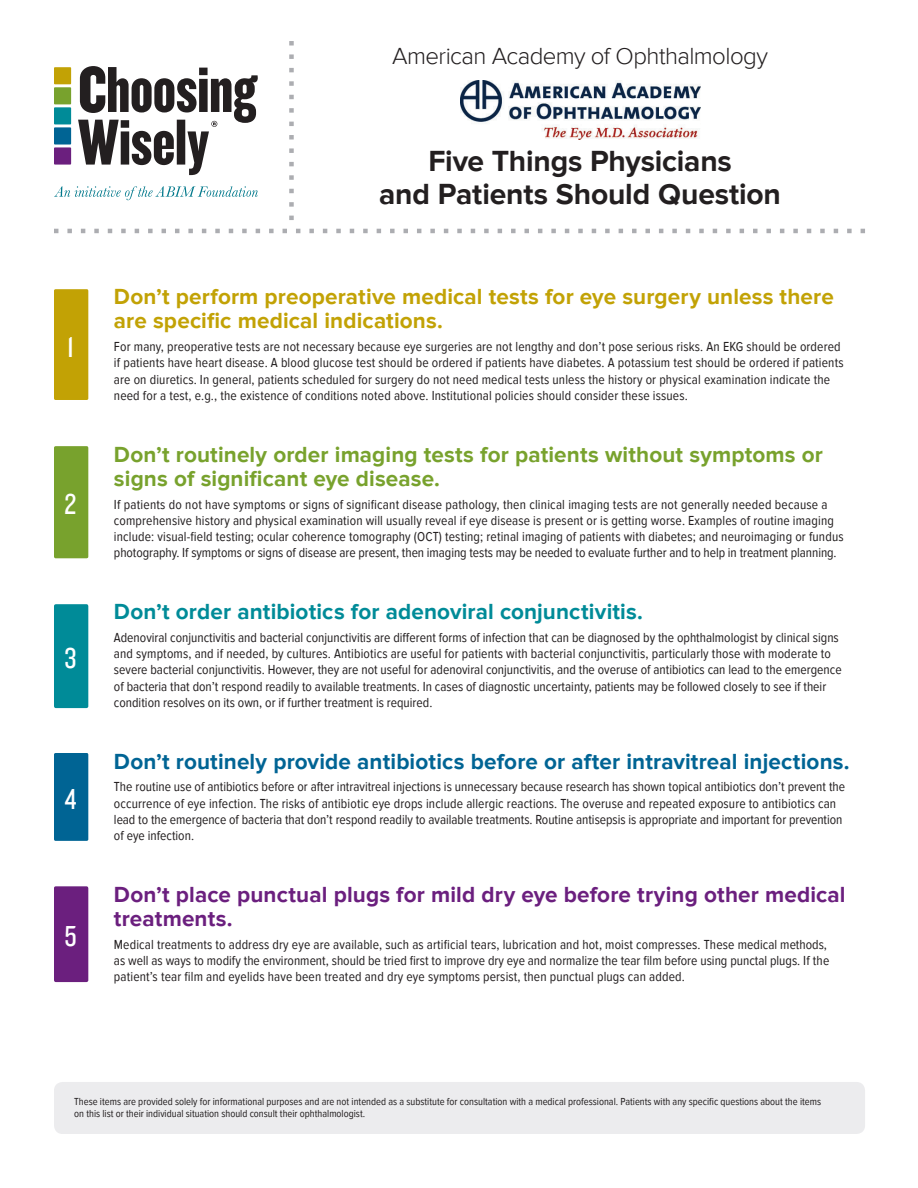
<style>
.page{position:relative;width:918px;height:1188px;background:#fff}
.page>*{position:absolute;margin:0;border:0;box-sizing:border-box;transform-origin:0 0}
.t1{font:700 30px/33px "Proxima Nova";letter-spacing:-.005em;color:#231f20;text-align:center}
.t2{font:30px "Knockout 29 Junior Ltweight";color:#fff}
.t3{font:300 24px "Proxima Nova";letter-spacing:-.025em;color:#231f20}
.t4{font:700 22.5px/24px "Proxima Nova";letter-spacing:.005em;color:#c2a205}
.t5{font:700 22.5px/24px "Proxima Nova";letter-spacing:.005em;color:#78a22d}
.t6{font:700 22.5px/24px "Proxima Nova";letter-spacing:.005em;color:#6b1f7e}
.t7{font:700 22.5px "Proxima Nova";letter-spacing:.005em;color:#006494}
.t8{font:700 22.5px "Proxima Nova";letter-spacing:.005em;color:#008b98}
.t9{font:13.5px/16.2px "Proxima Nova Cond";letter-spacing:.01em;color:#231f20}
.t10{font:10.5px/12px "Proxima Nova Cond";color:#231f20}
</style>
<div class="page">
<svg style="left:54px;top:229px;width:811px;height:4px"></svg>
<svg style="left:289px;top:41px;width:5px;height:179px"></svg>
<div style="left:54px;top:67px;width:17px;height:17px;background:#c2a205"></div>
<div style="left:54px;top:87px;width:17px;height:17px;background:#78a22d"></div>
<div style="left:54px;top:107px;width:17px;height:17px;background:#008b98"></div>
<div style="left:54px;top:127px;width:17px;height:18px;background:#006494"></div>
<div style="left:54px;top:147px;width:17px;height:18px;background:#6b1f7e"></div>
<svg style="left:78px;top:66px;width:180px;height:109px"></svg>
<svg style="left:54px;top:186px;width:204px;height:14px"></svg>
<div style="left:54px;top:604px;width:34px;height:104px;background:#008b98;border-radius:2px"></div>
<div style="left:54px;top:289px;width:34px;height:111px;background:#c2a205;border-radius:2px"></div>
<div style="left:54px;top:446px;width:34px;height:112px;background:#78a22d;border-radius:2px"></div>
<div style="left:54px;top:886px;width:34px;height:96px;background:#6b1f7e;border-radius:2px"></div>
<div style="left:54px;top:753px;width:34px;height:88px;background:#006494;border-radius:2px"></div>
<div style="left:54px;top:1082px;width:811px;height:52px;background:#ececee;border-radius:9px"></div>
<img style="left:460px;top:80px;width:240px;height:60px">
<h2 class="t3" style="left:392px;top:43px;width:377px">American Academy of Ophthalmology</h2>
<h1 class="t2" style="left:67px;top:327px;width:8px">1</h1>
<h1 class="t2" style="left:65px;top:485px;width:13px">2</h1>
<h1 class="t2" style="left:65px;top:639px;width:13px">3</h1>
<h1 class="t2" style="left:65px;top:780px;width:13px">4</h1>
<h1 class="t2" style="left:64px;top:917px;width:14px">5</h1>
<h1 class="t1" style="left:379px;top:145px;width:403px">Five Things Physicians<br>and Patients Should Question</h1>
<h3 class="t4" style="left:114px;top:285px;width:721px">Don’t perform preoperative medical tests for eye surgery unless there are specific medical indications.</h3>
<p class="t9" style="left:114px;top:339px;width:731px">For many, preoperative tests are not necessary because eye surgeries are not lengthy and don’t pose serious risks. An EKG should be ordered if patients have heart disease. A blood glucose test should be ordered if patients have diabetes. A potassium test should be ordered if patients are on diuretics. In general, patients scheduled for surgery do not need medical tests unless the history or physical examination indicate the need for a test, e.g., the existence of conditions noted above. Institutional policies should consider these issues.</p>
<h3 class="t5" style="left:114px;top:443px;width:711px">Don’t routinely order imaging tests for patients without symptoms or signs of significant eye disease.</h3>
<p class="t9" style="left:114px;top:496px;width:731px">If patients do not have symptoms or signs of significant disease pathology, then clinical imaging tests are not generally needed because a comprehensive history and physical examination will usually reveal if eye disease is present or is getting worse. Examples of routine imaging include: visual-field testing; ocular coherence tomography (OCT) testing; retinal imaging of patients with diabetes; and neuroimaging or fundus photography. If symptoms or signs of disease are present, then imaging tests may be needed to evaluate further and to help in treatment planning.</p>
<h3 class="t8" style="left:114px;top:599px;width:531px">Don’t order antibiotics for adenoviral conjunctivitis.</h3>
<p class="t9" style="left:114px;top:630px;width:729px">Adenoviral conjunctivitis and bacterial conjunctivitis are different forms of infection that can be diagnosed by the ophthalmologist by clinical signs and symptoms, and if needed, by cultures. Antibiotics are useful for patients with bacterial conjunctivitis, particularly those with moderate to severe bacterial conjunctivitis. However, they are not useful for adenoviral conjunctivitis, and the overuse of antibiotics can lead to the emergence of bacteria that don’t respond readily to available treatments. In cases of diagnostic uncertainty, patients may be followed closely to see if their condition resolves on its own, or if further treatment is required.</p>
<h3 class="t7" style="left:114px;top:748px;width:737px">Don’t routinely provide antibiotics before or after intravitreal injections.</h3>
<p class="t9" style="left:114px;top:779px;width:733px">The routine use of antibiotics before or after intravitreal injections is unnecessary because research has shown topical antibiotics don’t prevent the occurrence of eye infection. The risks of antibiotic eye drops include allergic reactions. The overuse and repeated exposure to antibiotics can lead to the emergence of bacteria that don’t respond readily to available treatments. Routine antisepsis is appropriate and important for prevention of eye infection.</p>
<h3 class="t6" style="left:114px;top:883px;width:733px">Don’t place punctual plugs for mild dry eye before trying other medical treatments.</h3>
<p class="t9" style="left:114px;top:937px;width:717px">Medical treatments to address dry eye are available, such as artificial tears, lubrication and hot, moist compresses. These medical methods, as well as ways to modify the environment, should be tried first to improve dry eye and normalize the tear film before using punctal plugs. If the patient’s tear film and eyelids have been treated and dry eye symptoms persist, then punctual plugs can added.</p>
<p class="t10" style="left:74px;top:1096px;width:748px">These items are provided solely for informational purposes and are not intended as a substitute for consultation with a medical professional. Patients with any specific questions about the items on this list or their individual situation should consult their ophthalmologist.</p>
</div>
